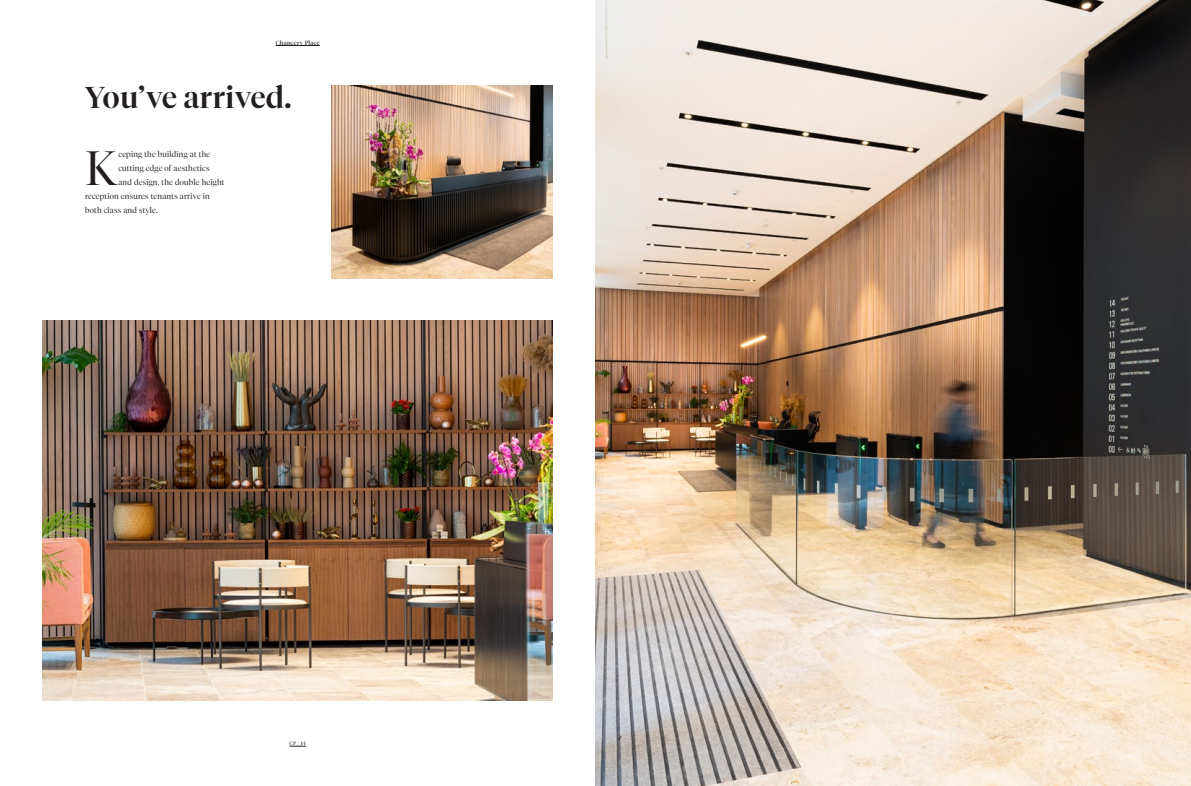
<style>
.page{position:relative;width:1191px;height:786px;background:#fff}
.page>*{position:absolute;margin:0;border:0;box-sizing:border-box;transform-origin:0 0}
.t1{font:300 47.9px "Tiempos Fine";color:#231f20}
.t2{font:500 30px "Tiempos Fine";letter-spacing:.02em;color:#231f20}
.t3{font:300 8px "Tiempos Fine";letter-spacing:.03em;color:#231f20}
.t4{font:6px "Tiempos Fine";letter-spacing:.05em;color:#231f20}
.t5{font:5px "Tiempos Fine";color:#231f20}
</style>
<div class="page">
<svg style="left:290px;top:745px;width:16px;height:1px"></svg>
<hr style="left:276px;top:45px;width:44px;height:1px;background:#231f20">
<img style="left:332px;top:85px;width:221px;height:193px">
<img style="left:595px;top:0;width:596px;height:785px">
<img style="left:43px;top:320px;width:510px;height:380px">
<p class="t4" style="left:276px;top:39px;width:46px">Chancery Place</p>
<p class="t2" style="left:85px;top:79px;width:208px">You’ve arrived.</p>
<p class="t1" style="left:85px;top:139px;width:33px">K</p>
<p class="t3" style="left:118px;top:149px;width:93px">eeping the building at the</p>
<p class="t3" style="left:118px;top:163px;width:93px">cutting edge of aesthetics</p>
<p class="t3" style="left:118px;top:177px;width:108px">and design, the double height</p>
<p class="t3" style="left:85px;top:191px;width:126px">reception ensures tenants arrive in</p>
<p class="t3" style="left:85px;top:205px;width:74px">both class and style.</p>
<p class="t5" style="left:290px;top:740px;width:18px">CP / 14</p>
</div>
